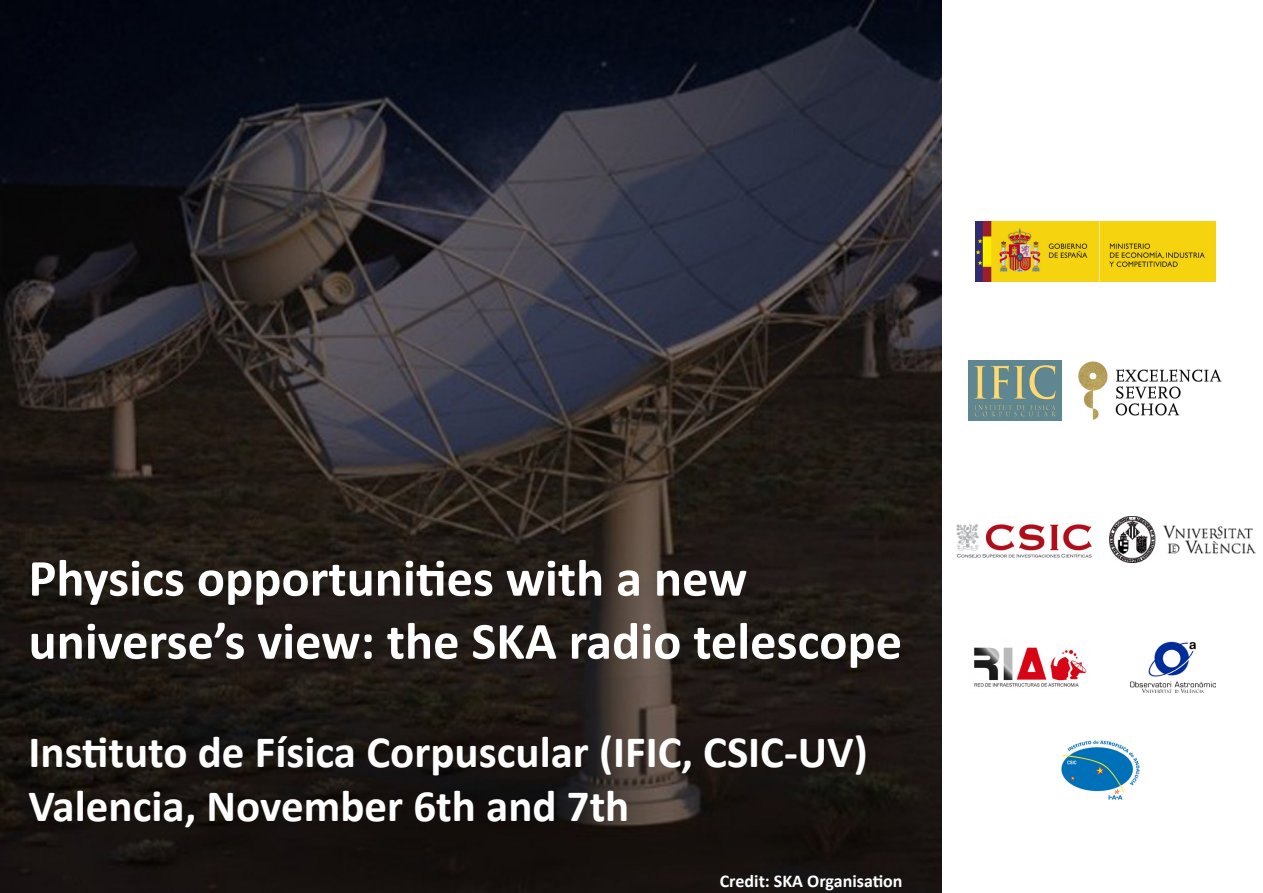
<style>
.page{position:relative;width:1263px;height:893px;background:#fff}
.page>*{position:absolute;margin:0;border:0;box-sizing:border-box;transform-origin:0 0}
.t1{font:700 52.5px/63px "Calibri";color:#fff}
.t2{font:700 45px "Calibri";color:#fff}
.t3{font:700 18px "Calibri";color:#fff}
</style>
<div class="page">
<img style="left:0;top:0;width:941px;height:893px">
<img style="left:968px;top:360px;width:93px;height:61px">
<img style="left:1078px;top:361px;width:144px;height:59px">
<img style="left:956px;top:524px;width:136px;height:34px">
<img style="left:974px;top:647px;width:113px;height:40px">
<img style="left:1130px;top:641px;width:86px;height:52px">
<img style="left:975px;top:221px;width:241px;height:61px">
<img style="left:1110px;top:516px;width:145px;height:46px">
<img style="left:1061px;top:740px;width:79px;height:60px">
<p class="t1" style="left:28px;top:547px;width:875px">Physics opportunities with a new universe’s view: the SKA radio telescope</p>
<p class="t2" style="left:28px;top:723px;width:841px">Instituto de Física Corpuscular (IFIC, CSIC-UV)</p>
<p class="t2" style="left:28px;top:777px;width:602px">Valencia, November 6th and 7th</p>
<p class="t3" style="left:720px;top:870px;width:184px">Credit: SKA Organisation</p>
</div>
